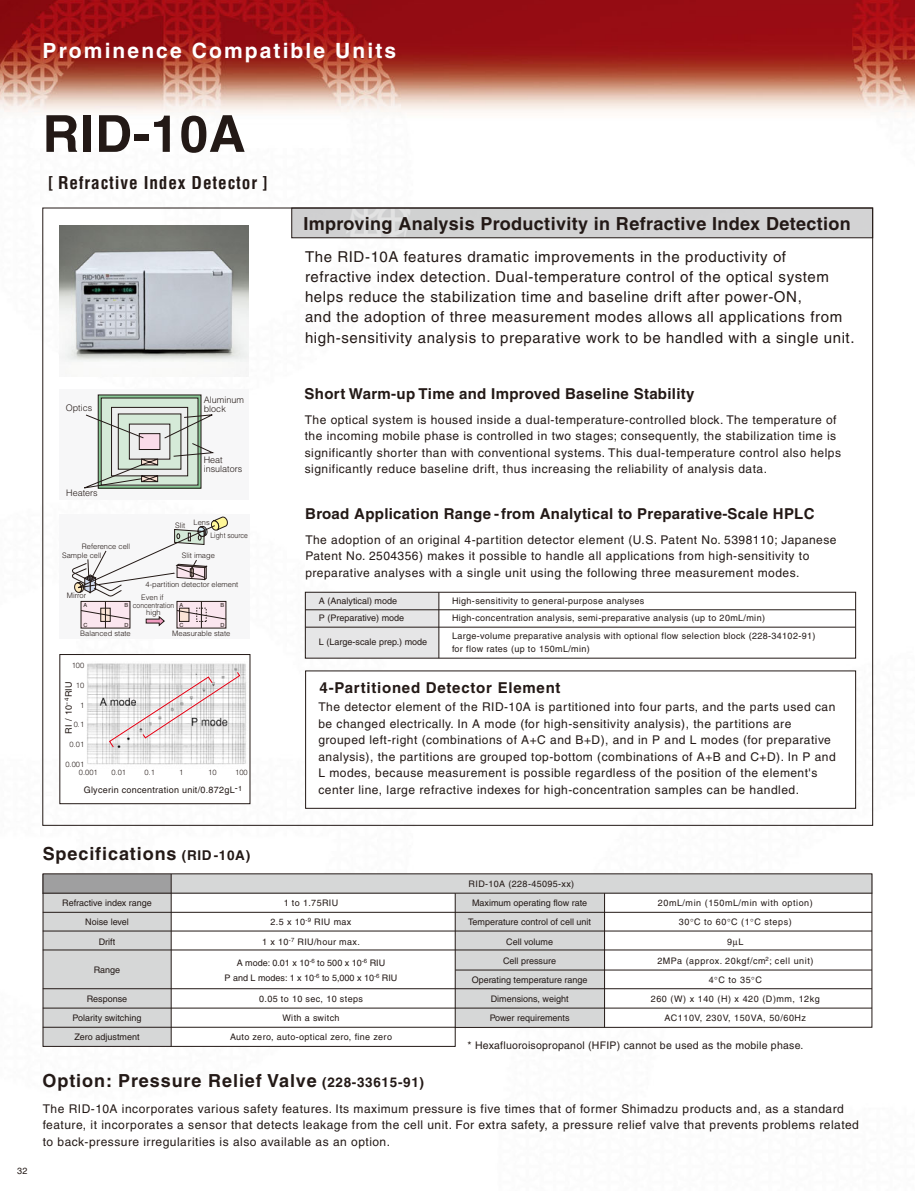
<style>
.page{position:relative;width:915px;height:1191px;background:#fff}
.page>*{position:absolute;margin:0;border:0;box-sizing:border-box;transform-origin:0 0}
.t1{font:700 51px "Helvetica";letter-spacing:.015em;color:#231916}
.t2{font:700 21px "Helvetica";letter-spacing:.1em;color:#fff}
.t3{font:700 18px "Helvetica";letter-spacing:.05em;color:#231916}
.t4{font:700 18px "Helvetica";letter-spacing:.02em;color:#231916}
.t5{font:700 condensed 17.25px "Helvetica";letter-spacing:.05em;color:#231916}
.t6{font:15px/20.2px "Helvetica";letter-spacing:.04em;color:#231916}
.t7{font:700 15px "Helvetica";letter-spacing:.02em;color:#231916}
.t8{font:700 15px "Helvetica";letter-spacing:.05em;color:#231916}
.t9{font:12px/16.5px "Helvetica";letter-spacing:.04em;color:#231916}
.t10{font:10.5px "Helvetica";letter-spacing:.025em;color:#231916}
.t11{font:9px/19px "Helvetica";letter-spacing:.03em;color:#231916;text-align:center}
.t12{font:9px/19px "Helvetica";color:#231916;text-align:center}
.t13{font:9px/19px "Helvetica";letter-spacing:.06em;color:#231916;text-align:center}
.t14{font:300 9px/9.1px "Helvetica";color:#231916}
.t15{font:300 7.5px/7.5px "Helvetica";color:#231916;text-align:center}
.t16{font:300 7.5px "Helvetica";color:#231916;scale:.9 1}
.t17{font:5.55px "Helvetica";color:#231916}
.s1{font-size:13.5px}
</style>
<div class="page">
<img style="left:0;top:0;width:914px;height:1047px">
<div style="left:293px;top:210px;width:577px;height:26px;background:#d2d2d3"></div>
<div style="left:305px;top:671px;width:550px;height:137px;background:#fff"></div>
<div style="left:305px;top:592px;width:133px;height:66px;background:#e6e6e7"></div>
<div style="left:438px;top:592px;width:417px;height:66px;background:#fff"></div>
<img style="left:60px;top:225px;width:188px;height:151px">
<div style="left:60px;top:389px;width:189px;height:111px;background:#f7f7f8"></div>
<div style="left:60px;top:514px;width:190px;height:124px;background:#f7f7f8"></div>
<div style="left:101px;top:398px;width:97px;height:87px;background:#d5ead8"></div>
<svg style="left:113px;top:409px;width:73px;height:5px"></svg>
<div style="left:111px;top:407px;width:77px;height:69px;border:1px solid #231916"></div>
<svg style="left:84px;top:414px;width:130px;height:75px"></svg>
<svg style="left:72px;top:516px;width:156px;height:112px"></svg>
<hr style="left:305px;top:609px;width:550px;height:1px;background:#231916">
<hr style="left:305px;top:627px;width:549px;height:1px;background:#231916">
<div style="left:305px;top:592px;width:550px;height:66px;border:1px solid #231916"></div>
<hr style="left:438px;top:592px;width:1px;height:66px;background:#231916">
<div style="left:291px;top:208px;width:581px;height:30px;border:1px solid #231916"></div>
<div style="left:60px;top:654px;width:190px;height:149px;background:#fff"></div>
<img style="left:87px;top:663px;width:159px;height:102px">
<svg style="left:109px;top:671px;width:131px;height:77px"></svg>
<div style="left:60px;top:654px;width:190px;height:150px;border:1px solid #231916"></div>
<svg style="left:43px;top:873px;width:829px;height:173px"></svg>
<svg style="left:732px;top:940px;width:5px;height:6px"></svg>
<h2 class="t2" style="left:43px;top:43px;width:355px">Prominence Compatible Units</h2>
<h1 class="t1" style="left:43px;top:115px;width:204px">RID-10A</h1>
<h3 class="t5" style="left:48px;top:176px;width:221px">[ Refractive Index Detector ]</h3>
<p class="t14" style="left:66px;top:404px;width:28px">Optics</p>
<p class="t14" style="left:204px;top:396px;width:42px">Aluminum block</p>
<p class="t14" style="left:66px;top:489px;width:33px">Heaters</p>
<p class="t15" style="left:82px;top:543px;width:50px">Reference cell</p>
<p class="t15" style="left:62px;top:552px;width:41px">Sample cell</p>
<p class="t14" style="left:203px;top:456px;width:40px">Heat insulators</p>
<p class="t15" style="left:175px;top:520px;width:36px">Slit Lens</p>
<p class="t16" style="left:210px;top:532px;width:43px">Light source</p>
<p class="t15" style="left:182px;top:552px;width:34px">Slit image</p>
<p class="t15" style="left:145px;top:581px;width:94px">4-partition detector element</p>
<p class="t15" style="left:67px;top:592px;width:21px">Mirror</p>
<p class="t15" style="left:133px;top:594px;width:43px">Even if concentration high</p>
<p class="t17" style="left:84px;top:603px;width:5px">A</p>
<p class="t17" style="left:124px;top:603px;width:5px">B</p>
<p class="t17" style="left:83px;top:622px;width:6px">C</p>
<p class="t17" style="left:124px;top:622px;width:6px">D</p>
<p class="t17" style="left:179px;top:603px;width:5px">A</p>
<p class="t17" style="left:220px;top:603px;width:5px">B</p>
<p class="t17" style="left:179px;top:622px;width:6px">C</p>
<p class="t17" style="left:220px;top:622px;width:6px">D</p>
<p class="t15" style="left:80px;top:630px;width:52px">Balanced state</p>
<p class="t15" style="left:172px;top:630px;width:59px">Measurable state</p>
<p class="t15" style="left:72px;top:662px;width:14px">100</p>
<p class="t11" style="left:60px;top:734px;width:55px;rotate:-90deg">RI / 10<sup>-4</sup>RIU</p>
<p class="t15" style="left:76px;top:682px;width:10px">10</p>
<p class="t15" style="left:80px;top:702px;width:6px">1</p>
<p class="t15" style="left:74px;top:721px;width:12px">0.1</p>
<p class="t15" style="left:70px;top:741px;width:16px">0.01</p>
<p class="t15" style="left:65px;top:761px;width:20px">0.001</p>
<p class="t15" style="left:79px;top:769px;width:20px">0.001</p>
<p class="t15" style="left:111px;top:769px;width:16px">0.01</p>
<p class="t15" style="left:145px;top:769px;width:12px">0.1</p>
<p class="t11" style="left:84px;top:781px;width:160px">Glycerin concentration unit/0.872gL-<sup>1</sup></p>
<p class="t15" style="left:179px;top:769px;width:6px">1</p>
<p class="t15" style="left:208px;top:769px;width:10px">10</p>
<p class="t15" style="left:235px;top:769px;width:14px">100</p>
<h3 class="t4" style="left:303px;top:217px;width:549px">Improving Analysis Productivity in Refractive Index Detection</h3>
<p class="t6" style="left:305px;top:248px;width:551px">The RID-10A features dramatic improvements in the productivity of refractive index detection. Dual-temperature control of the optical system helps reduce the stabilization time and baseline drift after power-ON,<br>and the adoption of three measurement modes allows all applications from high-sensitivity analysis to preparative work to be handled with a single unit.</p>
<p class="t7" style="left:304px;top:388px;width:391px">Short Warm-up Time and Improved Baseline Stability</p>
<p class="t9" style="left:305px;top:412px;width:537px">The optical system is housed inside a dual-temperature-controlled block. The temperature of the incoming mobile phase is controlled in two stages; consequently, the stabilization time is significantly shorter than with conventional systems. This dual-temperature control also helps significantly reduce baseline drift, thus increasing the reliability of analysis data.</p>
<p class="t7" style="left:305px;top:508px;width:510px">Broad Application Range -from Analytical to Preparative-Scale HPLC</p>
<p class="t9" style="left:305px;top:532px;width:532px">The adoption of an original 4-partition detector element (U.S. Patent No. 5398110; Japanese<br>Patent No. 2504356) makes it possible to handle all applications from high-sensitivity to preparative analyses with a single unit using the following three measurement modes.</p>
<p class="t12" style="left:319px;top:593px;width:87px;line-height:17.1px;text-align:left">A (Analytical) mode<br>P (Preparative) mode</p>
<p class="t12" style="left:319px;top:632px;width:110px">L (Large-scale prep.) mode</p>
<p class="t11" style="left:452px;top:593px;width:365px;line-height:17.1px;text-align:left">High-sensitivity to general-purpose analyses<br>High-concentration analysis, semi-preparative analysis (up to 20mL/min)<br>Large-volume preparative analysis with optional flow selection block (228-34102-91)</p>
<p class="t11" style="left:452px;top:640px;width:139px">for flow rates (up to 150mL/min)</p>
<p class="t8" style="left:319px;top:682px;width:242px">4-Partitioned Detector Element</p>
<p class="t9" style="left:318px;top:700px;width:518px">The detector element of the RID-10A is partitioned into four parts, and the parts used can be changed electrically. In A mode (for high-sensitivity analysis), the partitions are grouped left-right (combinations of A+C and B+D), and in P and L modes (for preparative analysis), the partitions are grouped top-bottom (combinations of A+B and C+D). In P and L modes, because measurement is possible regardless of the position of the element's center line, large refractive indexes for high-concentration samples can be handled.</p>
<p class="t11" style="left:17px;top:1162px;width:12px">32</p>
<h3 class="t3" style="left:43px;top:847px;width:209px">Specifications <span class="s1">(RID-10A)</span></h3>
<p class="t12" style="left:62px;top:894px;width:91px">Refractive index range<br>Noise level<br>Drift</p>
<p class="t11" style="left:94px;top:961px;width:28px">Range</p>
<p class="t12" style="left:72px;top:989px;width:70px">Response<br>Polarity switching<br>Zero adjustment</p>
<p class="t11" style="left:262px;top:894px;width:99px">1 to 1.75RIU<br>2.5 x 10<sup>-9</sup> RIU max<br>1 x 10<sup>-7</sup> RIU/hour max.</p>
<p class="t12" style="left:224px;top:956px;width:174px;line-height:15px">A mode: 0.01 x 10<sup>-6</sup> to 500 x 10<sup>-6</sup> RIU<br>P and L modes: 1 x 10<sup>-6</sup> to 5,000 x 10<sup>-6</sup> RIU</p>
<p class="t11" style="left:230px;top:990px;width:163px">0.05 to 10 sec, 10 steps<br>With a switch<br>Auto zero, auto-optical zero, fine zero</p>
<h3 class="t3" style="left:43px;top:1074px;width:383px">Option: Pressure Relief Valve <span class="s1">(228-33615-91)</span></h3>
<p class="t11" style="left:468px;top:875px;width:107px">RID-10A (228-45095-xx)</p>
<p class="t12" style="left:468px;top:894px;width:124px">Maximum operating flow rate<br>Temperature control of cell unit<br>Cell volume<br>Cell pressure<br>Operating temperature range<br>Dimensions, weight<br>Power requirements</p>
<p class="t13" style="left:650px;top:894px;width:170px">20mL/min (150mL/min with option)<br>30 C to 60 C (1 C steps)<br>9 L<br>2MPa (approx. 20kgf/cm<sup>2</sup>; cell unit)<br>4 C to 35 C<br>260 (W) x 140 (H) x 420 (D)mm, 12kg<br>AC110V, 230V, 150VA, 50/60Hz</p>
<p class="t10" style="left:467px;top:1041px;width:337px">* Hexafluoroisopropanol (HFIP) cannot be used as the mobile phase.</p>
<p class="t9" style="left:43px;top:1101px;width:817px">The RID-10A incorporates various safety features. Its maximum pressure is five times that of former Shimadzu products and, as a standard feature, it incorporates a sensor that detects leakage from the cell unit. For extra safety, a pressure relief valve that prevents problems related to back-pressure irregularities is also available as an option.</p>
</div>
